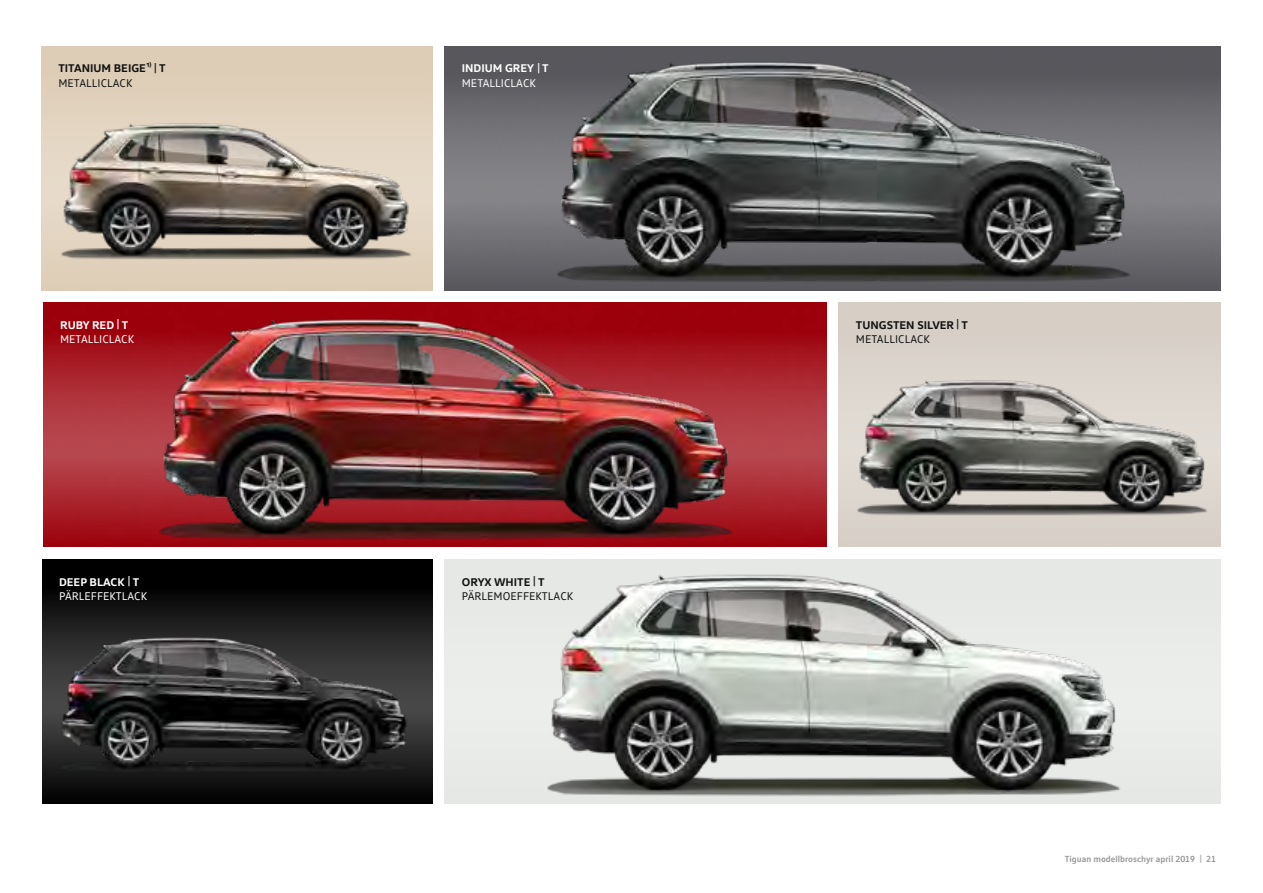
<style>
.page{position:relative;width:1263px;height:893px;background:#fff}
.page>*{position:absolute;margin:0;border:0;box-sizing:border-box;transform-origin:0 0}
.t1{font:700 11.4px "VW Head";color:#111212}
.t2{font:11.4px "VW Text";color:#111212}
.t3{font:11.4px "VW Text";color:#fff}
.t4{font:700 11.4px "VW Head";color:#fff}
.t5{font:700 9px "VW Text";color:#989898}
</style>
<div class="page">
<img style="left:42px;top:46px;width:390px;height:244px">
<img style="left:445px;top:46px;width:775px;height:244px">
<img style="left:43px;top:303px;width:783px;height:244px">
<img style="left:493px;top:47px;width:699px;height:243px">
<img style="left:483px;top:559px;width:699px;height:244px">
<img style="left:42px;top:560px;width:390px;height:243px">
<img style="left:95px;top:303px;width:699px;height:243px">
<img style="left:839px;top:303px;width:381px;height:243px">
<p class="t1" style="left:58px;top:61px;width:109px">TITANIUM BEIGE¹⁾ | T</p>
<p class="t2" style="left:58px;top:76px;width:76px">METALLICLACK</p>
<p class="t4" style="left:462px;top:61px;width:88px">INDIUM GREY | T</p>
<p class="t3" style="left:462px;top:76px;width:76px">METALLICLACK</p>
<p class="t4" style="left:60px;top:318px;width:70px">RUBY RED | T</p>
<p class="t3" style="left:60px;top:332px;width:76px">METALLICLACK</p>
<p class="t1" style="left:856px;top:318px;width:113px">TUNGSTEN SILVER | T</p>
<p class="t2" style="left:856px;top:332px;width:76px">METALLICLACK</p>
<p class="t4" style="left:59px;top:574px;width:82px">DEEP BLACK | T</p>
<p class="t3" style="left:59px;top:589px;width:90px">PÄRLEFFEKTLACK</p>
<p class="t1" style="left:462px;top:574px;width:84px">ORYX WHITE | T</p>
<p class="t2" style="left:462px;top:589px;width:113px">PÄRLEMOEFFEKTLACK</p>
<p class="t5" style="left:1065px;top:853px;width:153px">Tiguan modellbroschyr april 2019 | 21</p>
</div>
